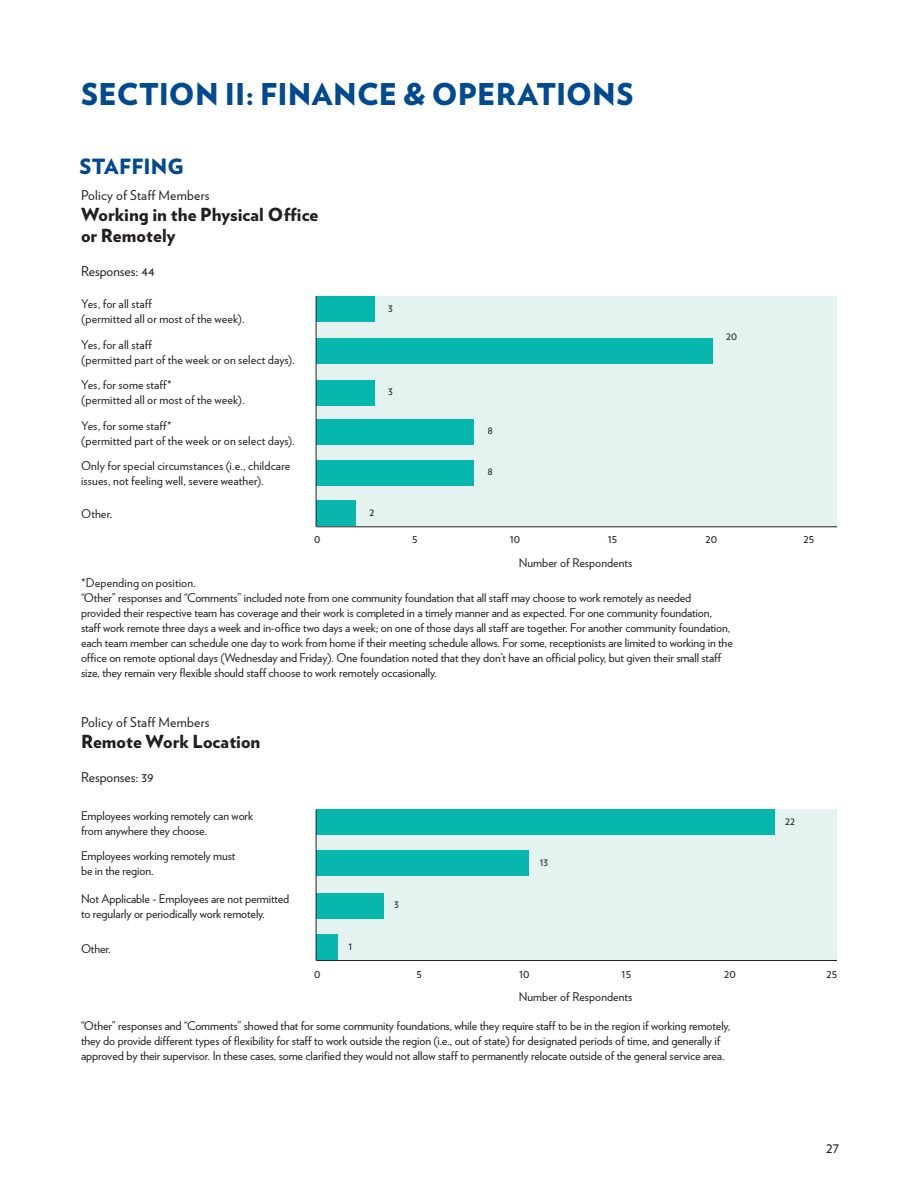
<style>
.page{position:relative;width:918px;height:1188px;background:#fff}
.page>*{position:absolute;margin:0;border:0;box-sizing:border-box;transform-origin:0 0}
.t1{font:900 30px "Verlag";letter-spacing:.005em;color:#014990}
.t2{font:900 21px "Verlag";letter-spacing:.01em;color:#014990}
.t3{font:900 18px/21px "Verlag";color:#231f20}
.t4{font:15px "Verlag";color:#231f20}
.t5{font:13.5px "Verlag";letter-spacing:.01em;color:#231f20}
.t6{font:12px/15px "Verlag";letter-spacing:-.01em;color:#231f20}
.t7{font:12px/15px "Verlag";letter-spacing:.01em;color:#231f20}
.t8{font:11.25px "Verlag";color:#231f20}
</style>
<div class="page">
<div style="left:316px;top:810px;width:521px;height:151px;background:#e4f3f0"></div>
<div style="left:316px;top:296px;width:521px;height:231px;background:#e4f3f0"></div>
<div style="left:316px;top:810px;width:459px;height:25px;background:#07b7ae"></div>
<div style="left:316px;top:850px;width:213px;height:26px;background:#07b7ae"></div>
<div style="left:316px;top:296px;width:59px;height:26px;background:#07b7ae"></div>
<div style="left:316px;top:380px;width:59px;height:26px;background:#07b7ae"></div>
<div style="left:316px;top:500px;width:40px;height:26px;background:#07b7ae"></div>
<div style="left:316px;top:419px;width:158px;height:26px;background:#07b7ae"></div>
<div style="left:316px;top:460px;width:158px;height:26px;background:#07b7ae"></div>
<div style="left:316px;top:339px;width:397px;height:25px;background:#07b7ae"></div>
<div style="left:316px;top:893px;width:68px;height:26px;background:#07b7ae"></div>
<div style="left:316px;top:934px;width:22px;height:26px;background:#07b7ae"></div>
<hr style="left:316px;top:296px;width:1px;height:231px;background:#231f20">
<hr style="left:316px;top:810px;width:1px;height:150px;background:#231f20">
<hr style="left:316px;top:526px;width:521px;height:1px;background:#231f20">
<hr style="left:316px;top:960px;width:521px;height:1px;background:#231f20">
<p class="t1" style="left:81px;top:69px;width:554px">SECTION II: FINANCE &amp; OPERATIONS</p>
<p class="t2" style="left:79px;top:149px;width:106px">STAFFING</p>
<p class="t5" style="left:81px;top:185px;width:130px">Policy of Staff Members</p>
<p class="t3" style="left:81px;top:203px;width:239px">Working in the Physical Office or Remotely</p>
<p class="t5" style="left:81px;top:261px;width:75px">Responses: 44</p>
<p class="t7" style="left:81px;top:296px;width:73px">Yes, for all staff</p>
<p class="t7" style="left:81px;top:311px;width:165px">(permitted all or most of the week).</p>
<p class="t7" style="left:81px;top:336px;width:73px">Yes, for all staff</p>
<p class="t7" style="left:81px;top:351px;width:215px">(permitted part of the week or on select days).</p>
<p class="t7" style="left:81px;top:377px;width:92px">Yes, for some staff*</p>
<p class="t7" style="left:81px;top:392px;width:165px">(permitted all or most of the week).</p>
<p class="t7" style="left:81px;top:417px;width:92px">Yes, for some staff*</p>
<p class="t7" style="left:81px;top:432px;width:215px">(permitted part of the week or on select days).</p>
<p class="t7" style="left:81px;top:458px;width:211px">Only for special circumstances (i.e., childcare issues, not feeling well, severe weather).</p>
<p class="t6" style="left:81px;top:505px;width:33px">Other.</p>
<p class="t8" style="left:388px;top:299px;width:6px">3</p>
<p class="t8" style="left:388px;top:383px;width:6px">3</p>
<p class="t8" style="left:369px;top:503px;width:6px">2</p>
<p class="t8" style="left:488px;top:422px;width:7px">8</p>
<p class="t8" style="left:488px;top:463px;width:7px">8</p>
<p class="t8" style="left:726px;top:328px;width:12px">20</p>
<p class="t6" style="left:314px;top:531px;width:8px">0</p>
<p class="t6" style="left:412px;top:531px;width:7px">5</p>
<p class="t6" style="left:510px;top:531px;width:12px">10</p>
<p class="t6" style="left:608px;top:531px;width:11px">15</p>
<p class="t6" style="left:706px;top:531px;width:13px">20</p>
<p class="t6" style="left:803px;top:531px;width:12px">25</p>
<p class="t6" style="left:519px;top:554px;width:115px">Number of Respondents</p>
<p class="t7" style="left:81px;top:575px;width:116px">*Depending on position.</p>
<p class="t6" style="left:81px;top:590px;width:653px">“Other” responses and “Comments” included note from one community foundation that all staff may choose to work remotely as needed provided their respective team has coverage and their work is completed in a timely manner and as expected. For one community foundation, staff work remote three days a week and in-office two days a week; on one of those days all staff are together. For another community foundation, each team member can schedule one day to work from home if their meeting schedule allows. For some, receptionists are limited to working in the office on remote optional days (Wednesday and Friday). One foundation noted that they don’t have an official policy, but given their small staff size, they remain very flexible should staff choose to work remotely occasionally.</p>
<p class="t5" style="left:81px;top:712px;width:130px">Policy of Staff Members</p>
<p class="t3" style="left:81px;top:730px;width:181px">Remote Work Location</p>
<p class="t5" style="left:81px;top:767px;width:74px">Responses: 39</p>
<p class="t6" style="left:81px;top:807px;width:174px">Employees working remotely can work from anywhere they choose.</p>
<p class="t6" style="left:81px;top:848px;width:156px">Employees working remotely must</p>
<p class="t6" style="left:81px;top:863px;width:74px">be in the region.</p>
<p class="t6" style="left:81px;top:891px;width:210px">Not Applicable - Employees are not permitted to regularly or periodically work remotely.</p>
<p class="t6" style="left:81px;top:941px;width:31px">Other.</p>
<p class="t8" style="left:348px;top:937px;width:5px">1</p>
<p class="t8" style="left:394px;top:896px;width:6px">3</p>
<p class="t8" style="left:540px;top:853px;width:10px">13</p>
<p class="t8" style="left:785px;top:813px;width:12px">22</p>
<p class="t6" style="left:314px;top:965px;width:8px">0</p>
<p class="t6" style="left:417px;top:965px;width:7px">5</p>
<p class="t6" style="left:519px;top:965px;width:12px">10</p>
<p class="t6" style="left:622px;top:965px;width:11px">15</p>
<p class="t6" style="left:724px;top:965px;width:13px">20</p>
<p class="t6" style="left:827px;top:965px;width:12px">25</p>
<p class="t6" style="left:519px;top:989px;width:115px">Number of Respondents</p>
<p class="t6" style="left:81px;top:1018px;width:651px">“Other” responses and “Comments” showed that for some community foundations, while they require staff to be in the region if working remotely, they do provide different types of flexibility for staff to work outside the region (i.e., out of state) for designated periods of time, and generally if approved by their supervisor. In these cases, some clarified they would not allow staff to permanently relocate outside of the general service area.</p>
<p class="t4" style="left:826px;top:1136px;width:14px">27</p>
</div>
